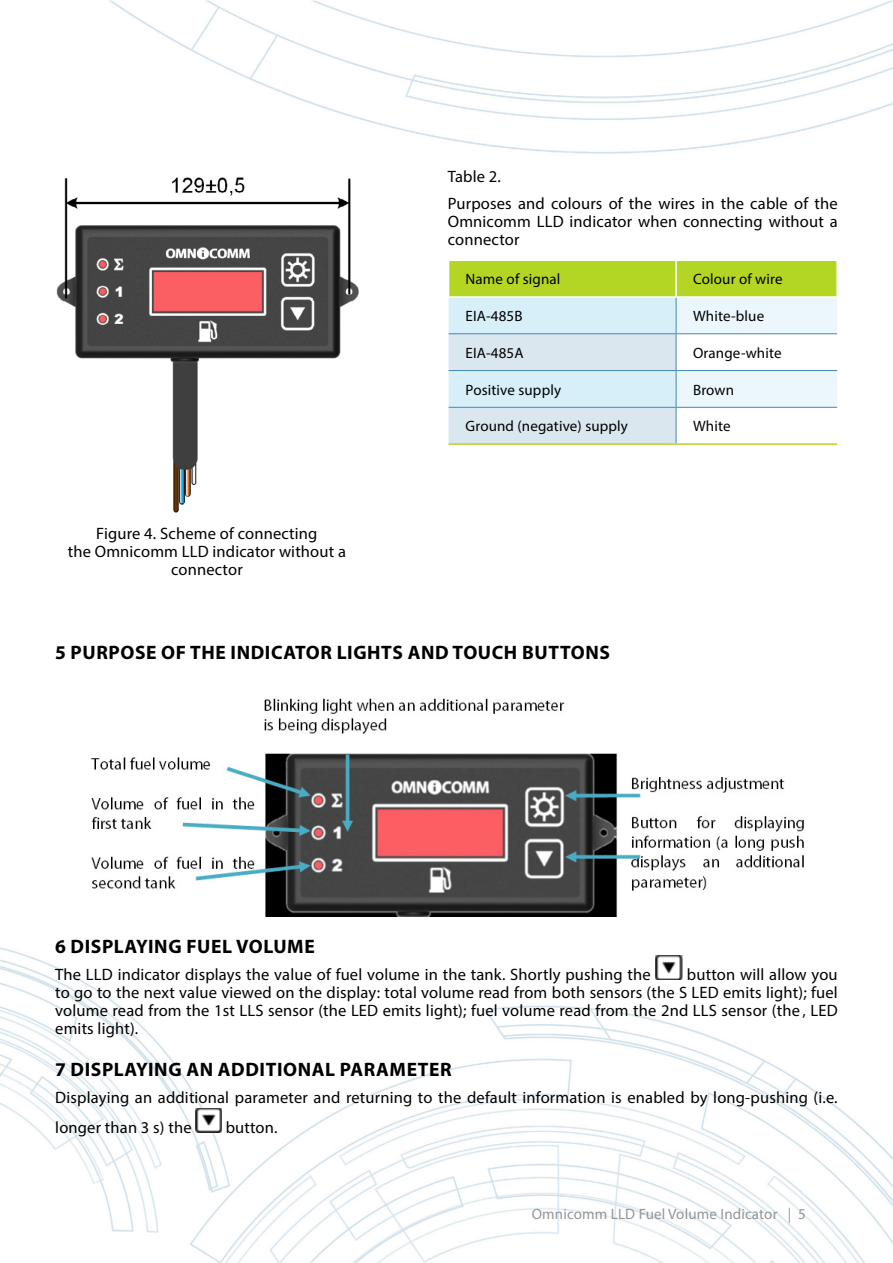
<style>
.page{position:relative;width:893px;height:1263px;background:#fff}
.page>*{position:absolute;margin:0;border:0;box-sizing:border-box;transform-origin:0 0}
.t1{font:700 19.5px "Myriad Pro";letter-spacing:.03em;color:#000}
.t2{font:16.5px/18px "Myriad Pro";letter-spacing:.01em;color:#000}
.t3{font:15px "Myriad Pro";letter-spacing:.01em;color:#000}
.t4{font:15px "Myriad Pro";letter-spacing:.01em;color:#939598}
</style>
<div class="page">
<img style="left:0;top:0;width:893px;height:1263px">
<svg style="left:449px;top:261px;width:388px;height:182px"></svg>
<hr style="left:676px;top:298px;width:1px;height:35px;background:#4687b1">
<hr style="left:449px;top:333px;width:227px;height:1px;background:#4687b1">
<hr style="left:676px;top:333px;width:161px;height:1px;background:#4687b1">
<hr style="left:676px;top:334px;width:1px;height:36px;background:#4687b1">
<hr style="left:449px;top:370px;width:227px;height:1px;background:#4687b1">
<hr style="left:676px;top:370px;width:161px;height:1px;background:#4687b1">
<hr style="left:676px;top:371px;width:1px;height:36px;background:#4687b1">
<hr style="left:449px;top:407px;width:227px;height:1px;background:#4687b1">
<hr style="left:676px;top:407px;width:161px;height:1px;background:#4687b1">
<hr style="left:676px;top:408px;width:1px;height:35px;background:#4687b1">
<hr style="left:448px;top:259px;width:228px;height:2px;background:#fff">
<hr style="left:448px;top:261px;width:1px;height:35px;background:#fff">
<hr style="left:676px;top:259px;width:162px;height:2px;background:#fff">
<hr style="left:675px;top:261px;width:2px;height:35px;background:#fff">
<hr style="left:836px;top:261px;width:2px;height:35px;background:#fff">
<hr style="left:448px;top:296px;width:228px;height:2px;background:#fff">
<hr style="left:676px;top:296px;width:162px;height:2px;background:#fff">
<hr style="left:449px;top:443px;width:227px;height:2px;background:#b3d624">
<hr style="left:676px;top:443px;width:161px;height:2px;background:#b3d624">
<img style="left:656px;top:955px;width:26px;height:25px">
<img style="left:196px;top:1108px;width:26px;height:25px">
<img style="left:55px;top:170px;width:303px;height:342px">
<img style="left:78px;top:687px;width:737px;height:230px">
<p class="t2" style="left:68px;top:524px;width:280px;text-align:center">Figure 4. Scheme of connecting<br>the Omnicomm LLD indicator without a connector</p>
<p class="t2" style="left:448px;top:163px;width:391px;line-height:26.5px">Table 2.<br>Purposes and colours of the wires in the cable of the</p>
<p class="t2" style="left:448px;top:212px;width:391px">Omnicomm LLD indicator when connecting without a connector</p>
<p class="t3" style="left:466px;top:270px;width:96px">Name of signal</p>
<p class="t3" style="left:693px;top:270px;width:91px">Colour of wire</p>
<p class="t3" style="left:466px;top:307px;width:58px">EIA-485B</p>
<p class="t3" style="left:693px;top:307px;width:73px">White-blue</p>
<p class="t3" style="left:466px;top:343px;width:60px">EIA-485A</p>
<p class="t3" style="left:693px;top:343px;width:90px">Orange-white</p>
<p class="t3" style="left:466px;top:380px;width:97px">Positive supply</p>
<p class="t3" style="left:693px;top:380px;width:42px">Brown</p>
<p class="t3" style="left:466px;top:417px;width:164px">Ground (negative) supply</p>
<p class="t3" style="left:693px;top:417px;width:39px">White</p>
<p class="t1" style="left:55px;top:640px;width:556px">5 PURPOSE OF THE INDICATOR LIGHTS AND TOUCH BUTTONS</p>
<p class="t1" style="left:55px;top:934px;width:261px">6 DISPLAYING FUEL VOLUME</p>
<p class="t2" style="left:55px;top:965px;width:597px">The LLD indicator displays the value of fuel volume in the tank. Shortly pushing the</p>
<p class="t2" style="left:55px;top:965px;width:784px;text-align:justify;text-indent:632px">button will allow you to go to the next value viewed on the display: total volume read from both sensors (the S LED emits light); fuel volume read from the 1st LLS sensor (the LED emits light); fuel volume read from the 2nd LLS sensor (the ‚ LED emits light).</p>
<p class="t1" style="left:55px;top:1057px;width:398px">7 DISPLAYING AN ADDITIONAL PARAMETER</p>
<p class="t2" style="left:55px;top:1082px;width:784px;line-height:30px">Displaying an additional parameter and returning to the default information is enabled by long-pushing (i.e. longer than 3 s) the</p>
<p class="t2" style="left:226px;top:1118px;width:53px">button.</p>
<p class="t4" style="left:532px;top:1204px;width:276px">Omnicomm LLD Fuel Volume Indicator | 5</p>
</div>
